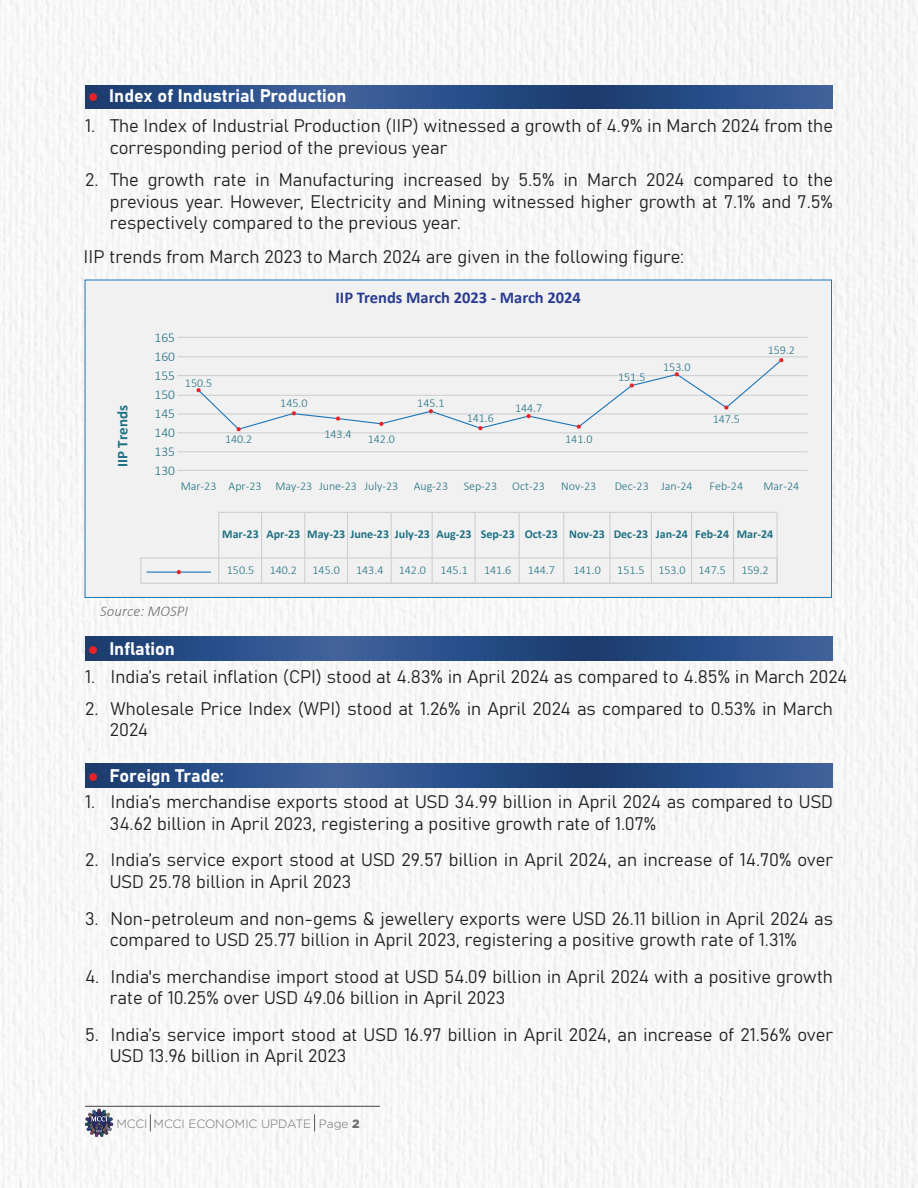
<style>
.page{position:relative;width:918px;height:1188px;background:#fff}
.page>*{position:absolute;margin:0;border:0;box-sizing:border-box;transform-origin:0 0}
.t1{font:18px/21.6px "Bahnschrift";color:#231f20}
.t2{font:18px "Bahnschrift";color:#fff}
.t3{font:700 16.5px "Calibri";color:#293c8f}
.t4{font:italic 300 15px "Calibri";color:#6e7071}
.t5{font:700 15px "Calibri";color:#1d7083}
.t6{font:300 13.5px/19px "Calibri";color:#1d7083}
.t7{font:300 12px "Calibri";color:#1d7083}
.t8{font:700 12px "Calibri";color:#1d7083}
.t9{font:300 12px "Gotham";color:#6e6f71}
.s1{color:#eb2127}
.s2{font-weight:900}
</style>
<div class="page">
<img style="left:0;top:0;width:918px;height:1188px">
<div style="left:85px;top:280px;width:747px;height:318px;background:#f2f1f1;border:1px solid #1e76b7"></div>
<svg style="left:150px;top:1114px;width:1px;height:17px"></svg>
<svg style="left:314px;top:1114px;width:1px;height:17px"></svg>
<svg style="left:85px;top:1109px;width:28px;height:28px"></svg>
<hr style="left:85px;top:1106px;width:295px;height:1px;background:#414142">
<svg style="left:85px;top:85px;width:748px;height:24px;background:#2b4e86"></svg>
<svg style="left:85px;top:764px;width:748px;height:24px;background:#2b4e86"></svg>
<svg style="left:85px;top:637px;width:748px;height:24px;background:#2b4e86"></svg>
<hr style="left:177px;top:395px;width:630px;height:1px;background:#cfd2d3">
<hr style="left:177px;top:375px;width:630px;height:1px;background:#cfd2d3">
<hr style="left:177px;top:356px;width:630px;height:1px;background:#cfd2d3">
<hr style="left:177px;top:337px;width:630px;height:1px;background:#cfd2d3">
<hr style="left:177px;top:413px;width:630px;height:2px;background:#cfd2d3">
<hr style="left:177px;top:432px;width:630px;height:1px;background:#cfd2d3">
<hr style="left:177px;top:451px;width:630px;height:1px;background:#cfd2d3">
<hr style="left:177px;top:470px;width:630px;height:1px;background:#cfd2d3">
<div style="left:218px;top:512px;width:560px;height:72px;border:1px solid #cfd2d3"></div>
<div style="left:140px;top:557px;width:638px;height:27px;border:1px solid #cfd2d3"></div>
<hr style="left:147px;top:572px;width:64px;height:1px;background:#1c76ba">
<svg style="left:177px;top:570px;width:4px;height:4px"></svg>
<hr style="left:261px;top:512px;width:1px;height:71px;background:#cfd2d3">
<hr style="left:304px;top:512px;width:1px;height:71px;background:#cfd2d3">
<hr style="left:347px;top:512px;width:1px;height:71px;background:#cfd2d3">
<hr style="left:391px;top:512px;width:1px;height:71px;background:#cfd2d3">
<hr style="left:432px;top:512px;width:1px;height:71px;background:#cfd2d3">
<hr style="left:475px;top:512px;width:1px;height:71px;background:#cfd2d3">
<hr style="left:519px;top:512px;width:1px;height:71px;background:#cfd2d3">
<hr style="left:563px;top:512px;width:1px;height:71px;background:#cfd2d3">
<hr style="left:609px;top:512px;width:2px;height:71px;background:#cfd2d3">
<hr style="left:651px;top:512px;width:1px;height:71px;background:#cfd2d3">
<hr style="left:691px;top:512px;width:1px;height:71px;background:#cfd2d3">
<hr style="left:733px;top:512px;width:1px;height:71px;background:#cfd2d3">
<svg style="left:196px;top:358px;width:588px;height:74px"></svg>
<p class="t2" style="left:88px;top:82px;width:260px"><span class="s1">●</span> Index of Industrial Production</p>
<p class="t1" style="left:110px;top:114px;width:725px;text-indent:-25px">1. The Index of Industrial Production (IIP) witnessed a growth of 4.9% in March 2024 from the corresponding period of the previous year</p>
<p class="t1" style="left:110px;top:168px;width:725px;text-align:justify;text-indent:-25px">2. The growth rate in Manufacturing increased by 5.5% in March 2024 compared to the previous year. However, Electricity and Mining witnessed higher growth at 7.1% and 7.5% respectively compared to the previous year.</p>
<p class="t1" style="left:84px;top:245px;width:602px">IIP trends from March 2023 to March 2024 are given in the following figure:</p>
<p class="t5" style="left:113px;top:467px;width:63px;rotate:-90deg">IIP Trends</p>
<p class="t6" style="left:154px;top:327px;width:22px">165</p>
<p class="t6" style="left:154px;top:347px;width:22px">160<br>155</p>
<p class="t6" style="left:154px;top:385px;width:22px">150</p>
<p class="t6" style="left:154px;top:404px;width:22px">145</p>
<p class="t6" style="left:154px;top:423px;width:22px">140</p>
<p class="t6" style="left:154px;top:442px;width:22px">135</p>
<p class="t6" style="left:154px;top:461px;width:22px">130</p>
<p class="t7" style="left:185px;top:376px;width:29px">150.5</p>
<p class="t7" style="left:225px;top:432px;width:29px">140.2</p>
<p class="t3" style="left:336px;top:287px;width:247px">IIP Trends March 2023 - March 2024</p>
<p class="t7" style="left:280px;top:396px;width:29px">145.0</p>
<p class="t7" style="left:324px;top:427px;width:29px">143.4</p>
<p class="t7" style="left:417px;top:396px;width:29px">145.1</p>
<p class="t7" style="left:467px;top:411px;width:29px">141.6</p>
<p class="t7" style="left:515px;top:400px;width:29px">144.7</p>
<p class="t7" style="left:368px;top:432px;width:29px">142.0</p>
<p class="t7" style="left:565px;top:432px;width:29px">141.0</p>
<p class="t7" style="left:618px;top:369px;width:29px">151.5</p>
<p class="t7" style="left:663px;top:360px;width:29px">153.0</p>
<p class="t7" style="left:181px;top:478px;width:219px">Mar-23 Apr-23 May-23 June-23 July-23</p>
<p class="t7" style="left:414px;top:478px;width:36px">Aug-23</p>
<p class="t7" style="left:464px;top:478px;width:35px">Sep-23</p>
<p class="t7" style="left:512px;top:478px;width:34px">Oct-23</p>
<p class="t7" style="left:561px;top:478px;width:37px">Nov-23</p>
<p class="t7" style="left:615px;top:478px;width:79px">Dec-23 Jan-24</p>
<p class="t7" style="left:713px;top:411px;width:29px">147.5</p>
<p class="t7" style="left:768px;top:343px;width:29px">159.2</p>
<p class="t7" style="left:710px;top:478px;width:35px">Feb-24</p>
<p class="t7" style="left:763px;top:478px;width:37px">Mar-24</p>
<p class="t8" style="left:222px;top:527px;width:38px">Mar-23</p>
<p class="t7" style="left:227px;top:562px;width:29px">150.5</p>
<p class="t8" style="left:266px;top:527px;width:35px">Apr-23</p>
<p class="t7" style="left:270px;top:562px;width:29px">140.2</p>
<p class="t8" style="left:395px;top:527px;width:36px">July-23</p>
<p class="t7" style="left:399px;top:562px;width:29px">142.0</p>
<p class="t8" style="left:307px;top:527px;width:83px">May-23 June-23</p>
<p class="t7" style="left:313px;top:562px;width:29px">145.0</p>
<p class="t7" style="left:356px;top:562px;width:29px">143.4</p>
<p class="t8" style="left:437px;top:527px;width:37px">Aug-23</p>
<p class="t7" style="left:440px;top:562px;width:29px">145.1</p>
<p class="t8" style="left:481px;top:527px;width:35px">Sep-23</p>
<p class="t7" style="left:484px;top:562px;width:29px">141.6</p>
<p class="t8" style="left:525px;top:527px;width:35px">Oct-23</p>
<p class="t7" style="left:528px;top:562px;width:29px">144.7</p>
<p class="t8" style="left:569px;top:527px;width:37px">Nov-23</p>
<p class="t7" style="left:573px;top:562px;width:29px">141.0</p>
<p class="t8" style="left:614px;top:527px;width:36px">Dec-23</p>
<p class="t7" style="left:617px;top:562px;width:29px">151.5</p>
<p class="t8" style="left:656px;top:527px;width:34px">Jan-24</p>
<p class="t7" style="left:658px;top:562px;width:29px">153.0</p>
<p class="t8" style="left:695px;top:527px;width:35px">Feb-24</p>
<p class="t7" style="left:699px;top:562px;width:29px">147.5</p>
<p class="t8" style="left:737px;top:527px;width:38px">Mar-24</p>
<p class="t7" style="left:741px;top:562px;width:29px">159.2</p>
<p class="t4" style="left:100px;top:602px;width:89px">Source: MOSPI</p>
<p class="t2" style="left:88px;top:635px;width:88px"><span class="s1">●</span> Inflation</p>
<p class="t1" style="left:85px;top:664px;width:764px">1. India’s retail inflation (CPI) stood at 4.83% in April 2024 as compared to 4.85% in March 2024</p>
<p class="t1" style="left:110px;top:696px;width:725px;text-indent:-25px">2. Wholesale Price Index (WPI) stood at 1.26% in April 2024 as compared to 0.53% in March<br>2024</p>
<p class="t2" style="left:88px;top:762px;width:137px"><span class="s1">●</span> Foreign Trade:</p>
<p class="t1" style="left:110px;top:790px;width:725px;text-indent:-25px">1. India’s merchandise exports stood at USD 34.99 billion in April 2024 as compared to USD<br>34.62 billion in April 2023, registering a positive growth rate of 1.07%</p>
<p class="t1" style="left:110px;top:848px;width:725px;text-indent:-25px">2. India’s service export stood at USD 29.57 billion in April 2024, an increase of 14.70% over<br>USD 25.78 billion in April 2023</p>
<p class="t1" style="left:110px;top:906px;width:725px;text-indent:-25px">3. Non-petroleum and non-gems &amp; jewellery exports were USD 26.11 billion in April 2024 as compared to USD 25.77 billion in April 2023, registering a positive growth rate of 1.31%</p>
<p class="t1" style="left:110px;top:964px;width:725px;text-indent:-25px">4. India's merchandise import stood at USD 54.09 billion in April 2024 with a positive growth rate of 10.25% over USD 49.06 billion in April 2023</p>
<p class="t1" style="left:110px;top:1023px;width:725px;text-indent:-25px">5. India’s service import stood at USD 16.97 billion in April 2024, an increase of 21.56% over<br>USD 13.96 billion in April 2023</p>
<p class="t9" style="left:116px;top:1117px;width:245px">MCCI MCCI ECONOMIC UPDATE Page <span class="s2">2</span></p>
</div>
